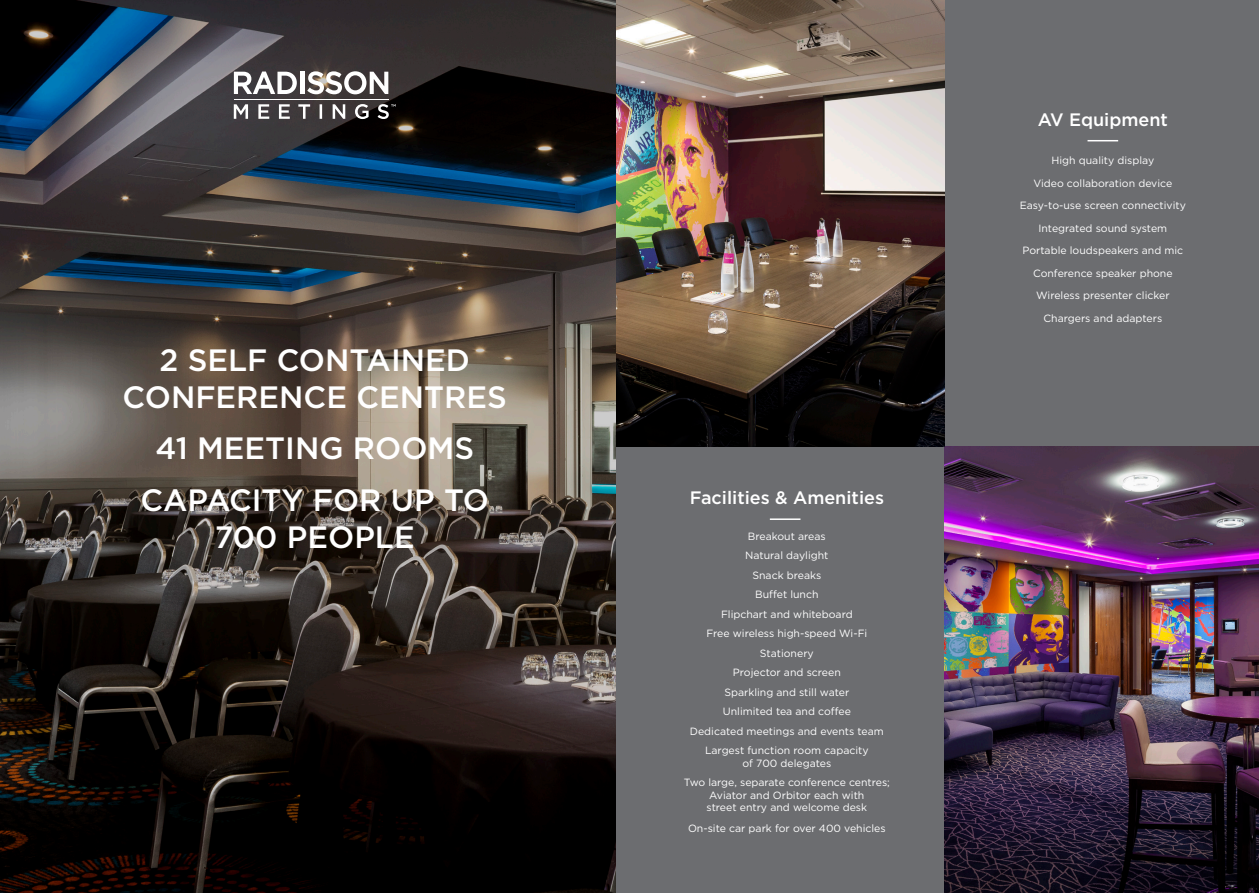
<style>
.page{position:relative;width:1259px;height:893px;background:#fff}
.page>*{position:absolute;margin:0;border:0;box-sizing:border-box;transform-origin:0 0}
.t1{font:500 30.9px/37px "Gotham HTF";color:#fff;text-align:center}
.t2{font:500 18px "Gotham HTF";color:#fff}
.t3{font:10.5px/22.5px "Gotham HTF";color:#fff;text-align:center}
</style>
<div class="page">
<svg style="left:0;top:0;width:617px;height:893px;background:#363231"></svg>
<svg style="left:234px;top:72px;width:63px;height:22px"></svg>
<hr style="left:300px;top:72px;width:4px;height:22px;background:#fff">
<svg style="left:307px;top:71px;width:81px;height:23px"></svg>
<hr style="left:234px;top:99px;width:154px;height:1px;background:#fff">
<svg style="left:234px;top:104px;width:162px;height:15px"></svg>
<div style="left:617px;top:0;width:642px;height:893px;background:#6c6d70"></div>
<img style="left:944px;top:446px;width:315px;height:447px">
<img style="left:617px;top:0;width:327px;height:446px">
<hr style="left:770px;top:518px;width:30px;height:2px;background:#fff">
<hr style="left:1087px;top:140px;width:31px;height:1px;background:#fff">
<p class="t1" style="left:123px;top:341px;width:386px">2 SELF CONTAINED<br>CONFERENCE CENTRES</p>
<p class="t1" style="left:155px;top:429px;width:320px">41 MEETING ROOMS</p>
<p class="t1" style="left:140px;top:481px;width:350px">CAPACITY FOR UP TO<br>700 PEOPLE</p>
<p class="t2" style="left:689px;top:487px;width:196px">Facilities &amp; Amenities</p>
<p class="t3" style="left:748px;top:524px;width:79px">Breakout areas</p>
<p class="t3" style="left:745px;top:544px;width:85px">Natural daylight</p>
<p class="t3" style="left:752px;top:563px;width:70px">Snack breaks</p>
<p class="t3" style="left:755px;top:583px;width:65px">Buffet lunch</p>
<p class="t3" style="left:721px;top:602px;width:133px">Flipchart and whiteboard</p>
<p class="t3" style="left:706px;top:622px;width:162px">Free wireless high-speed Wi-Fi</p>
<p class="t3" style="left:760px;top:641px;width:55px">Stationery</p>
<p class="t3" style="left:733px;top:661px;width:109px">Projector and screen</p>
<p class="t3" style="left:724px;top:680px;width:126px">Sparkling and still water</p>
<p class="t3" style="left:723px;top:700px;width:129px">Unlimited tea and coffee</p>
<p class="t3" style="left:690px;top:719px;width:195px">Dedicated meetings and events team</p>
<p class="t3" style="left:705px;top:744px;width:165px;line-height:12.6px">Largest function room capacity of 700 delegates</p>
<p class="t3" style="left:684px;top:776px;width:208px;line-height:12.6px">Two large, separate conference centres;<br>Aviator and Orbitor each with<br>street entry and welcome desk</p>
<p class="t3" style="left:688px;top:817px;width:199px">On-site car park for over 400 vehicles</p>
<p class="t2" style="left:1037px;top:109px;width:132px">AV Equipment</p>
<p class="t3" style="left:1051px;top:149px;width:104px">High quality display</p>
<p class="t3" style="left:1019px;top:172px;width:168px">Video collaboration device<br>Easy-to-use screen connectivity</p>
<p class="t3" style="left:1022px;top:217px;width:162px">Integrated sound system<br>Portable loudspeakers and mic<br>Conference speaker phone<br>Wireless presenter clicker</p>
<p class="t3" style="left:1043px;top:307px;width:120px">Chargers and adapters</p>
</div>
